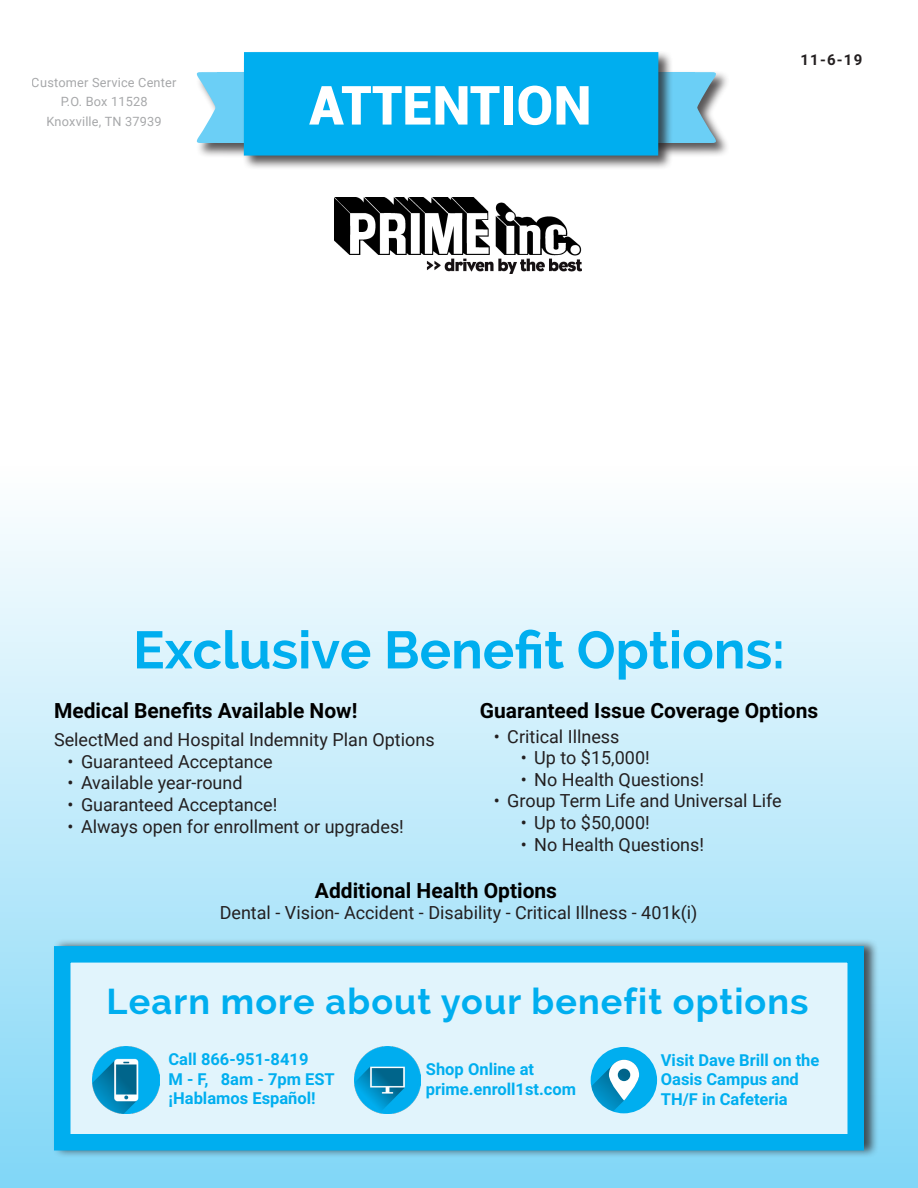
<style>
.page{position:relative;width:918px;height:1188px;background:#fff}
.page>*{position:absolute;margin:0;border:0;box-sizing:border-box;transform-origin:0 0}
.t1{font:900 54px "Roboto";color:#fff}
.t2{font:700 52.5px "Raleway";color:#00aeef}
.t3{font:700 36px "Raleway";letter-spacing:.03em;color:#00aeef}
.t4{font:700 21px "Roboto";color:#000}
.t5{font:18px "Roboto";color:#231f20}
.t6{font:700 16.5px/19.8px "Roboto";color:#00aeef}
.t7{font:700 15px "Roboto";color:#231f20}
.t8{font:12.75px/19.5px "Roboto";letter-spacing:.015em;color:#76787b;text-align:center}
</style>
<div class="page">
<img style="left:335px;top:197px;width:247px;height:76px">
<div style="left:0;top:462px;width:918px;height:726px;background:linear-gradient(to bottom,#fff,#7fd5f5)"></div>
<svg style="left:46px;top:938px;width:826px;height:221px;background:#ade2f6"></svg>
<div style="left:478px;top:71px;width:252px;height:87px;background:#231f20;opacity:.75"></div>
<svg style="left:673px;top:71px;width:46px;height:73px;background:#8fbdcf"></svg>
<div style="left:480px;top:72px;width:215px;height:71px;background:#6bcff6"></div>
<div style="left:196px;top:71px;width:252px;height:87px;background:#231f20;opacity:.75"></div>
<svg style="left:196px;top:71px;width:46px;height:73px"></svg>
<div style="left:218px;top:72px;width:215px;height:71px;background:#6bcff6"></div>
<div style="left:242px;top:51px;width:431px;height:119px;background:#231f20;opacity:.75"></div>
<div style="left:244px;top:52px;width:414px;height:104px;background:#00aeef"></div>
<div style="left:591px;top:1047px;width:66px;height:66px;background:#00aeef;border-radius:50%"></div>
<svg style="left:591px;top:1060px;width:48px;height:52px"></svg>
<img style="left:93px;top:1047px;width:66px;height:66px">
<img style="left:354px;top:1047px;width:67px;height:66px">
<p class="t8" style="left:32px;top:72px;width:146px">Customer Service Center<br>P.O. Box 11528<br>Knoxville, TN 37939</p>
<p class="t1" style="left:309px;top:67px;width:284px">ATTENTION</p>
<p class="t7" style="left:801px;top:49px;width:63px">11-6-19</p>
<p class="t2" style="left:133px;top:620px;width:653px">Exclusive Benefit Options:</p>
<p class="t4" style="left:54px;top:696px;width:305px">Medical Benefits Available Now!</p>
<p class="t5" style="left:54px;top:727px;width:382px">SelectMed and Hospital Indemnity Plan Options</p>
<p class="t5" style="left:68px;top:749px;width:207px">• Guaranteed Acceptance</p>
<p class="t5" style="left:68px;top:770px;width:177px">• Available year-round</p>
<p class="t5" style="left:68px;top:792px;width:211px">• Guaranteed Acceptance!</p>
<p class="t5" style="left:68px;top:814px;width:338px">• Always open for enrollment or upgrades!</p>
<p class="t4" style="left:480px;top:696px;width:340px">Guaranteed Issue Coverage Options</p>
<p class="t5" style="left:494px;top:723px;width:127px">• Critical Illness</p>
<p class="t5" style="left:521px;top:745px;width:131px">• Up to $15,000!</p>
<p class="t5" style="left:521px;top:767px;width:185px">• No Health Questions!</p>
<p class="t5" style="left:494px;top:788px;width:289px">• Group Term Life and Universal Life</p>
<p class="t5" style="left:521px;top:810px;width:131px">• Up to $50,000!</p>
<p class="t5" style="left:521px;top:831px;width:185px">• No Health Questions!</p>
<p class="t4" style="left:315px;top:876px;width:244px">Additional Health Options</p>
<p class="t5" style="left:220px;top:900px;width:479px">Dental - Vision- Accident - Disability - Critical Illness - 401k(i)</p>
<p class="t3" style="left:107px;top:981px;width:704px">Learn more about your benefit options</p>
<p class="t6" style="left:169px;top:1048px;width:141px">Call 866-951-8419</p>
<p class="t6" style="left:169px;top:1068px;width:168px">M - F, 8am - 7pm EST</p>
<p class="t6" style="left:169px;top:1088px;width:149px">¡Hablamos Español!</p>
<p class="t6" style="left:661px;top:1049px;width:160px">Visit Dave Brill on the<br>Oasis Campus and<br>TH/F in Cafeteria</p>
<p class="t6" style="left:426px;top:1059px;width:110px">Shop Online at</p>
<p class="t6" style="left:426px;top:1079px;width:152px">prime.enroll1st.com</p>
</div>
